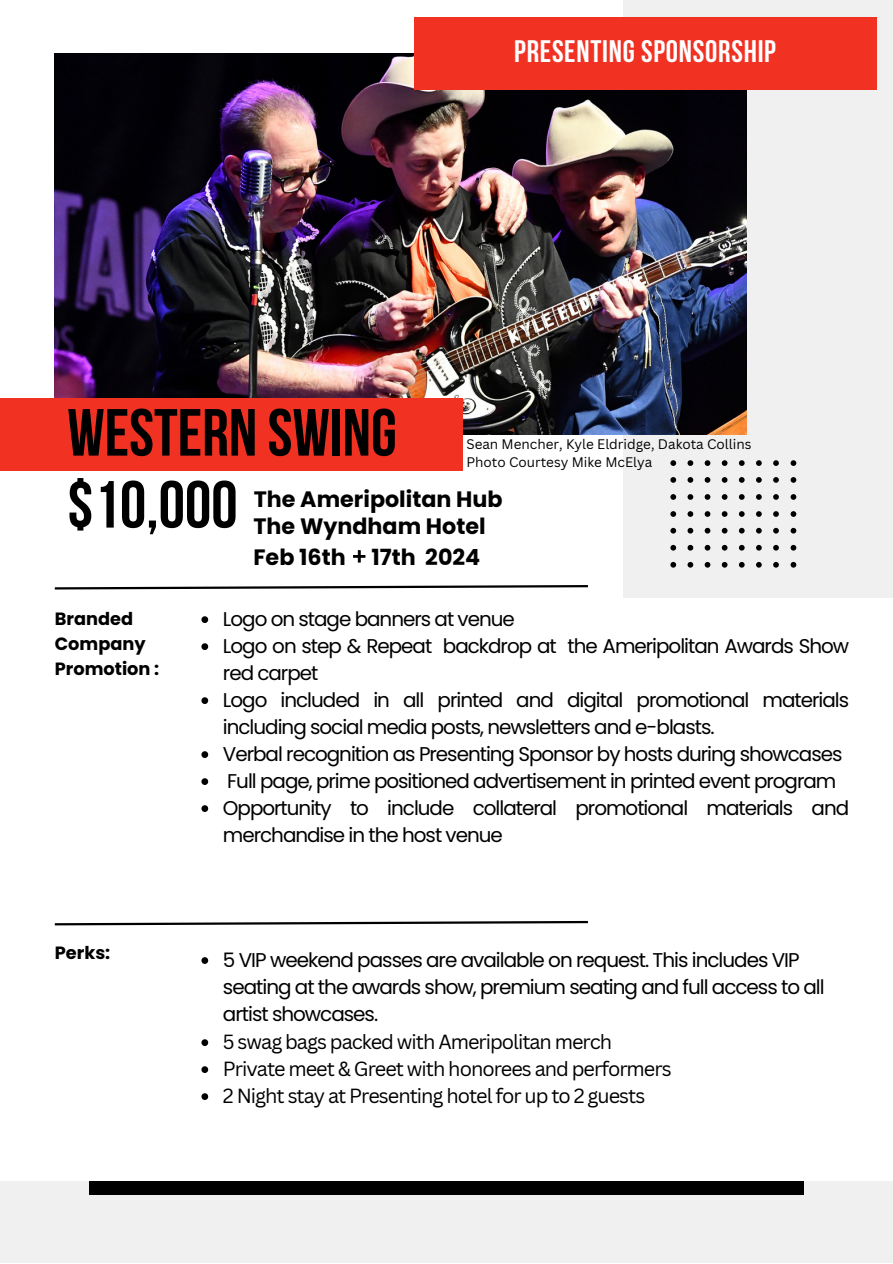
<style>
.page{position:relative;width:893px;height:1264px;background:#fff}
.page>*{position:absolute;margin:0;border:0;box-sizing:border-box;transform-origin:0 0}
.t1{font:700 66.45px "Bebas Neue";color:#000}
.t2{font:700 30.9px "Bebas Neue";letter-spacing:.025em;color:#fff}
.t3{font:700 22.2px/30.3px "Poppins";color:#000}
.t4{font:19.95px/27px "Poppins";letter-spacing:-.05em;color:#000}
.t5{font:19.95px "Canva Sans";letter-spacing:-.05em;color:#000}
.t6{font:700 17.7px/24.8px "Poppins";color:#000}
.t7{font:13.5px "Canva Sans";color:#000}
.s1{font-weight:400}
</style>
<div class="page">
<div style="left:623px;top:0;width:269px;height:598px;background:#f1f0f0"></div>
<img style="left:55px;top:53px;width:691px;height:381px">
<div style="left:0;top:398px;width:462px;height:72px;background:#f13223"></div>
<svg style="left:201px;top:616px;width:7px;height:7px"></svg>
<svg style="left:201px;top:643px;width:7px;height:7px"></svg>
<svg style="left:201px;top:697px;width:7px;height:7px"></svg>
<svg style="left:201px;top:751px;width:7px;height:7px"></svg>
<svg style="left:201px;top:778px;width:7px;height:7px"></svg>
<svg style="left:201px;top:805px;width:7px;height:7px"></svg>
<div style="left:414px;top:17px;width:462px;height:72px;background:#f13223"></div>
<div style="left:0;top:1181px;width:892px;height:81px;background:#f1f0f0"></div>
<div style="left:89px;top:1181px;width:714px;height:13px;background:#000"></div>
<svg style="left:54px;top:585px;width:534px;height:5px"></svg>
<svg style="left:670px;top:460px;width:127px;height:107px"></svg>
<svg style="left:201px;top:957px;width:7px;height:6px"></svg>
<svg style="left:201px;top:1039px;width:7px;height:7px"></svg>
<svg style="left:201px;top:1066px;width:7px;height:6px"></svg>
<svg style="left:201px;top:1093px;width:7px;height:6px"></svg>
<svg style="left:54px;top:920px;width:534px;height:6px"></svg>
<p class="t2" style="left:514px;top:39px;width:263px">PRESENTING SPONSORSHIP</p>
<p class="t1" style="left:67px;top:406px;width:331px">WESTERN SWING</p>
<p class="t1" style="left:67px;top:477px;width:172px">$10,000</p>
<p class="t3" style="left:254px;top:484px;width:250px">The Ameripolitan Hub</p>
<p class="t7" style="left:466px;top:434px;width:286px">Sean Mencher, Kyle Eldridge, Dakota Collins</p>
<p class="t7" style="left:466px;top:452px;width:187px">Photo Courtesy Mike McElya</p>
<p class="t3" style="left:253px;top:511px;width:234px">The Wyndham Hotel<br>Feb 16th <span class="s1">+</span> 17th 2024</p>
<p class="t6" style="left:55px;top:607px;width:106px">Branded<br>Company<br>Promotion :</p>
<p class="t4" style="left:223px;top:606px;width:293px">Logo on stage banners at venue</p>
<p class="t4" style="left:223px;top:633px;width:627px">Logo on step &amp; Repeat backdrop at the Ameripolitan Awards Show red carpet</p>
<p class="t4" style="left:223px;top:687px;width:627px">Logo included in all printed and digital promotional materials including social media posts, newsletters and e-blasts.</p>
<p class="t4" style="left:223px;top:741px;width:621px">Verbal recognition as Presenting Sponsor by hosts during showcases</p>
<p class="t4" style="left:227px;top:767px;width:610px">Full page, prime positioned advertisement in printed event program</p>
<p class="t4" style="left:223px;top:794px;width:627px">Opportunity to include collateral promotional materials and merchandise in the host venue</p>
<p class="t6" style="left:55px;top:940px;width:57px">Perks:</p>
<p class="t4" style="left:223px;top:946px;width:603px">5 VIP weekend passes are available on request. This includes VIP seating at the awards show, premium seating and full access to all artist showcases.</p>
<p class="t5" style="left:223px;top:1028px;width:391px">5 swag bags packed with Ameripolitan merch</p>
<p class="t5" style="left:223px;top:1055px;width:450px">Private meet &amp; Greet with honorees and performers</p>
<p class="t5" style="left:223px;top:1082px;width:424px">2 Night stay at Presenting hotel for up to 2 guests</p>
</div>
